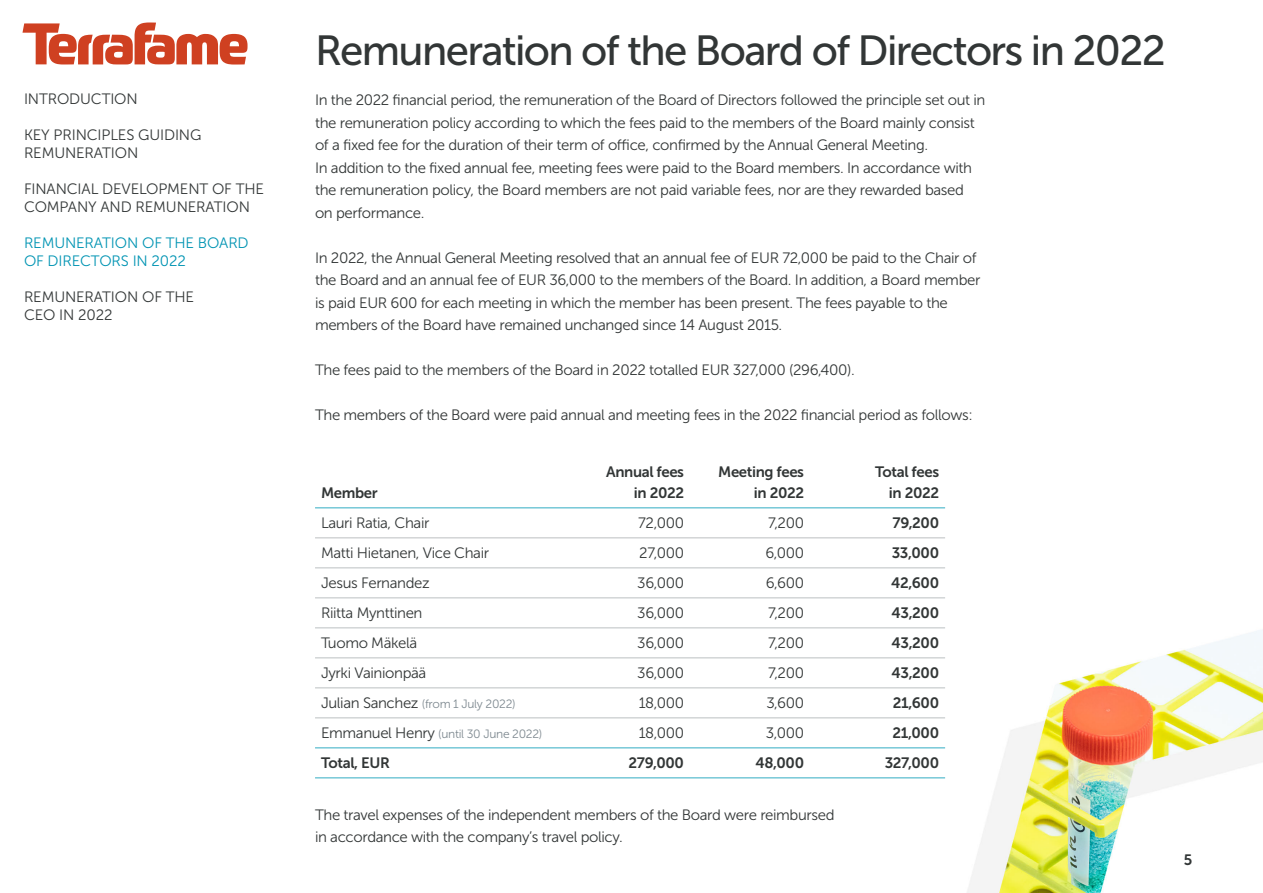
<style>
.page{position:relative;width:1263px;height:893px;background:#fff}
.page>*{position:absolute;margin:0;border:0;box-sizing:border-box;transform-origin:0 0}
.t1{font:42px "Museo Sans 500";letter-spacing:-.04em;color:#323636}
.t2{font:15px/30px "Museo Sans 300";letter-spacing:-.025em;color:#323636}
.t3{font:15px/30px "Museo Sans 700";letter-spacing:-.025em;color:#323636;text-align:right}
.t4{font:15px/18px "Museo Sans 300";letter-spacing:-.01em;color:#0094b3}
.t5{font:12px "Museo Sans 300";letter-spacing:-.025em;color:#7e8990}
.s1{font-size:15px;color:#323636}
</style>
<div class="page">
<img style="left:144px;top:22px;width:1119px;height:871px">
<svg style="left:22px;top:23px;width:226px;height:42px"></svg>
<hr style="left:315px;top:507px;width:630px;height:2px;background:#76c8d7">
<hr style="left:315px;top:567px;width:630px;height:2px;background:#d2d5d6">
<hr style="left:315px;top:597px;width:630px;height:2px;background:#d2d5d6">
<hr style="left:315px;top:627px;width:630px;height:2px;background:#d2d5d6">
<hr style="left:315px;top:657px;width:630px;height:2px;background:#d2d5d6">
<hr style="left:315px;top:687px;width:630px;height:2px;background:#d2d5d6">
<hr style="left:315px;top:717px;width:630px;height:2px;background:#d2d5d6">
<hr style="left:315px;top:747px;width:630px;height:2px;background:#76c8d7">
<hr style="left:315px;top:777px;width:630px;height:2px;background:#76c8d7">
<hr style="left:315px;top:537px;width:630px;height:2px;background:#d2d5d6">
<div style="left:1147px;top:840px;width:82px;height:38px;background:#fff"></div>
<p class="t2" style="left:24px;top:84px;width:115px">INTRODUCTION</p>
<p class="t2" style="left:24px;top:126px;width:179px;line-height:18px">KEY PRINCIPLES GUIDING<br>REMUNERATION</p>
<p class="t2" style="left:24px;top:180px;width:242px;line-height:18px">FINANCIAL DEVELOPMENT OF THE<br>COMPANY AND REMUNERATION</p>
<p class="t4" style="left:24px;top:234px;width:226px">REMUNERATION OF THE BOARD<br>OF DIRECTORS IN 2022</p>
<p class="t2" style="left:24px;top:288px;width:172px;line-height:18px">REMUNERATION OF THE<br>CEO IN 2022</p>
<h1 class="t1" style="left:315px;top:27px;width:852px">Remuneration of the Board of Directors in 2022</h1>
<p class="t2" style="left:315px;top:89px;width:672px;line-height:22.5px">In the 2022 financial period, the remuneration of the Board of Directors followed the principle set out in the remuneration policy according to which the fees paid to the members of the Board mainly consist of a fixed fee for the duration of their term of office, confirmed by the Annual General Meeting.<br>In addition to the fixed annual fee, meeting fees were paid to the Board members. In accordance with the remuneration policy, the Board members are not paid variable fees, nor are they rewarded based on performance.</p>
<p class="t2" style="left:315px;top:246px;width:667px;line-height:22.5px">In 2022, the Annual General Meeting resolved that an annual fee of EUR 72,000 be paid to the Chair of the Board and an annual fee of EUR 36,000 to the members of the Board. In addition, a Board member is paid EUR 600 for each meeting in which the member has been present. The fees payable to the members of the Board have remained unchanged since 14 August 2015.</p>
<p class="t2" style="left:315px;top:355px;width:541px">The fees paid to the members of the Board in 2022 totalled EUR 327,000 (296,400).</p>
<p class="t2" style="left:315px;top:400px;width:659px">The members of the Board were paid annual and meeting fees in the 2022 financial period as follows:</p>
<p class="t3" style="left:321px;top:478px;width:58px">Member</p>
<p class="t2" style="left:321px;top:508px;width:170px">Lauri Ratia, Chair<br>Matti Hietanen, Vice Chair<br>Jesus Fernandez<br>Riitta Mynttinen<br>Tuomo Mäkelä<br>Jyrki Vainionpää</p>
<p class="t5" style="left:321px;top:697px;width:196px"><span class="s1">Julian Sanchez</span> (from 1 July 2022)</p>
<p class="t5" style="left:321px;top:727px;width:223px"><span class="s1">Emmanuel Henry</span> (until 30 June 2022)</p>
<p class="t3" style="left:321px;top:748px;width:70px">Total, EUR</p>
<p class="t3" style="left:606px;top:461px;width:79px;line-height:21px">Annual fees in 2022</p>
<p class="t2" style="left:637px;top:508px;width:48px;text-align:justify">72,000<br>27,000<br>36,000<br>36,000<br>36,000<br>36,000<br>18,000<br>18,000</p>
<p class="t3" style="left:629px;top:748px;width:57px">279,000</p>
<p class="t3" style="left:718px;top:461px;width:87px;line-height:21px">Meeting fees in 2022</p>
<p class="t2" style="left:765px;top:508px;width:40px;text-align:justify">7,200<br>6,000<br>6,600<br>7,200<br>7,200<br>7,200<br>3,600<br>3,000</p>
<p class="t3" style="left:755px;top:748px;width:50px">48,000</p>
<p class="t2" style="left:315px;top:803px;width:521px;line-height:22.5px">The travel expenses of the independent members of the Board were reimbursed in accordance with the company’s travel policy.</p>
<p class="t3" style="left:875px;top:461px;width:66px;line-height:21px">Total fees in 2022</p>
<p class="t3" style="left:885px;top:508px;width:56px;text-align:center">79,200<br>33,000<br>42,600<br>43,200<br>43,200<br>43,200<br>21,600<br>21,000<br>327,000</p>
<p class="t3" style="left:1184px;top:845px;width:10px">5</p>
</div>
